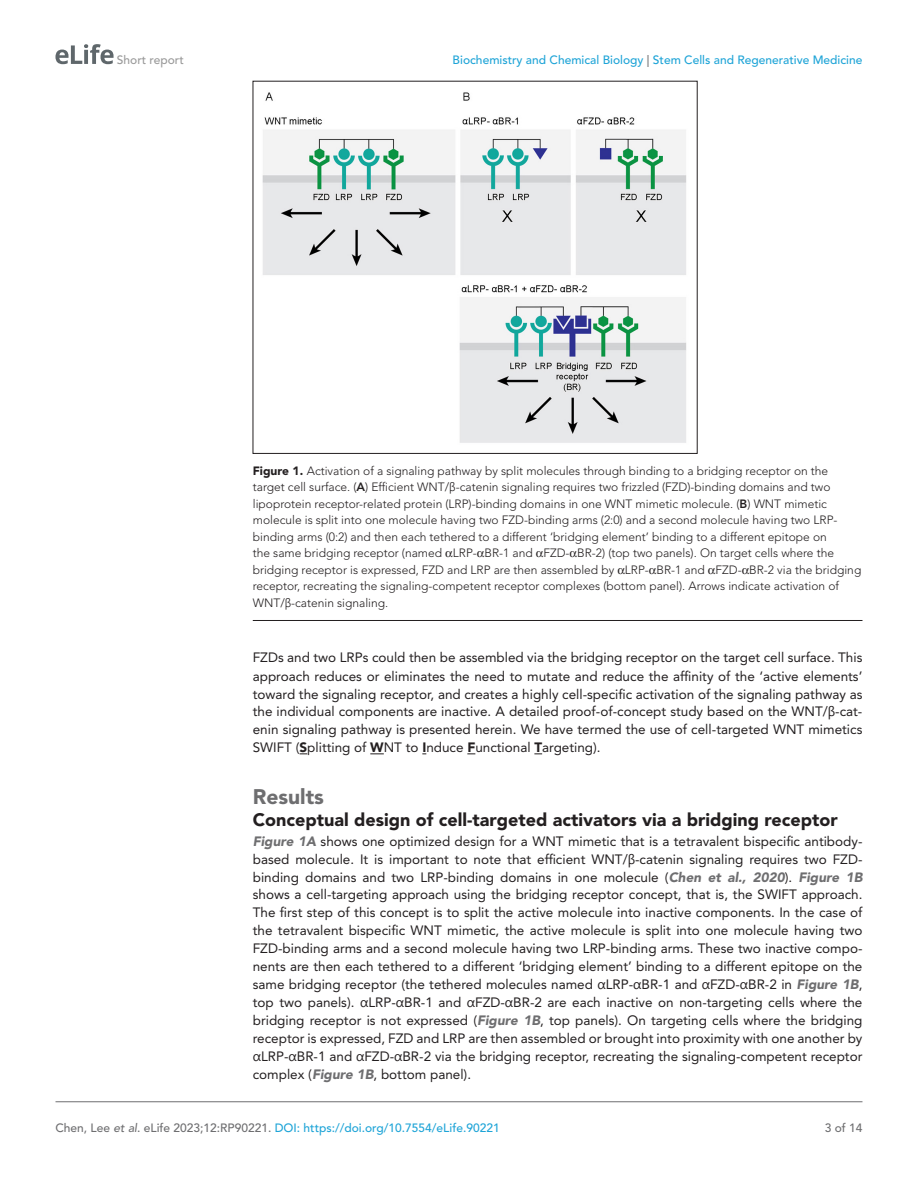
<style>
.page{position:relative;width:918px;height:1188px;background:#fff}
.page>*{position:absolute;margin:0;border:0;box-sizing:border-box;transform-origin:0 0}
.t1{font:900 21px "Avenir LT Std";color:#6e6e70}
.t2{font:900 18px "Avenir LT Std";color:#231f20}
.t3{font:13.5px/18px "Avenir LT Std";color:#231f20;text-align:justify}
.t4{font:300 12px/16.5px "Avenir LT Std";color:#231f20}
.t5{font:500 12px "Avenir LT Std";color:#1ea4d7}
.t6{font:500 12px "Avenir LT Std";color:#9a9a9a}
.t7{font:500 12px "Avenir LT Std";color:#6e6e70}
.s1{color:#6e6e70}
.s2{font-weight:900}
.s3{font-weight:800}
.s4{font-family:"Segoe UI"}
.s5{font-weight:900;font-style:italic;color:#6e6e70}
.s6{font-style:italic;color:#6e6e70}
</style>
<div class="page">
<svg style="left:55px;top:44px;width:59px;height:20px"></svg>
<hr style="left:56px;top:1101px;width:806px;height:1px;background:#6e6e70">
<svg style="left:370px;top:754px;width:14px;height:1px"></svg>
<hr style="left:253px;top:620px;width:610px;height:1px;background:#231f20">
<img style="left:262px;top:92px;width:424px;height:351px">
<p class="t6" style="left:117px;top:53px;width:68px">Short report</p>
<p class="t5" style="left:453px;top:53px;width:411px">Biochemistry and Chemical Biology <span class="s1">|</span> Stem Cells and Regenerative Medicine</p>
<p class="t4" style="left:253px;top:462px;width:610px"><span class="s2">Figure 1.</span> Activation of a signaling pathway by split molecules through binding to a bridging receptor on the target cell surface. (<span class="s3">A</span>) Efficient WNT/<span class="s4">β</span>-catenin signaling requires two frizzled (FZD)-binding domains and two lipoprotein receptor-related protein (LRP)-binding domains in one WNT mimetic molecule. (<span class="s3">B</span>) WNT mimetic molecule is split into one molecule having two FZD-binding arms (2:0) and a second molecule having two LRP&shy;binding arms (0:2) and then each tethered to a different ‘bridging element’ binding to a different epitope on<br>the same bridging receptor (named LRP- BR-1 and FZD- BR-2) (top two panels). On target cells where the bridging receptor is expressed, FZD and LRP are then assembled by LRP- BR-1 and FZD- BR-2 via the bridging receptor, recreating the signaling-competent receptor complexes (bottom panel). Arrows indicate activation of WNT/<span class="s4">β</span>-catenin signaling.</p>
<p class="t3" style="left:253px;top:649px;width:611px">FZDs and two LRPs could then be assembled via the bridging receptor on the target cell surface. This approach reduces or eliminates the need to mutate and reduce the affinity of the ‘active elements’ toward the signaling receptor, and creates a highly cell-specific activation of the signaling pathway as the individual components are inactive. A detailed proof-of-concept study based on the WNT/<span class="s4">β</span>-cat&shy;enin signaling pathway is presented herein. We have termed the use of cell-targeted WNT mimetics SWIFT (<span class="s2">S</span>plitting of <span class="s2">W</span>NT to <span class="s2">I</span>nduce <span class="s2">F</span>unctional <span class="s2">T</span>argeting).</p>
<h1 class="t1" style="left:253px;top:783px;width:73px">Results</h1>
<h2 class="t2" style="left:253px;top:809px;width:586px">Conceptual design of cell-targeted activators via a bridging receptor</h2>
<p class="t3" style="left:253px;top:832px;width:611px"><span class="s5">Figure 1A</span> shows one optimized design for a WNT mimetic that is a tetravalent bispecific antibody&shy;based molecule. It is important to note that efficient WNT/<span class="s4">β</span>-catenin signaling requires two FZD&shy;binding domains and two LRP-binding domains in one molecule (<span class="s5">Chen et al., 2020</span>). <span class="s5">Figure 1B </span>shows a cell-targeting approach using the bridging receptor concept, that is, the SWIFT approach.<br>The first step of this concept is to split the active molecule into inactive components. In the case of the tetravalent bispecific WNT mimetic, the active molecule is split into one molecule having two FZD-binding arms and a second molecule having two LRP-binding arms. These two inactive compo&shy;nents are then each tethered to a different ‘bridging element’ binding to a different epitope on the same bridging receptor (the tethered molecules named <span class="s4">α</span>LRP-<span class="s4">α</span>BR-1 and <span class="s4">α</span>FZD-<span class="s4">α</span>BR-2 in <span class="s5">Figure 1B</span>, top two panels). <span class="s4">α</span>LRP-<span class="s4">α</span>BR-1 and <span class="s4">α</span>FZD-<span class="s4">α</span>BR-2 are each inactive on non-targeting cells where the bridging receptor is not expressed (<span class="s5">Figure 1B</span>, top panels). On targeting cells where the bridging receptor is expressed, FZD and LRP are then assembled or brought into proximity with one another by <span class="s4">α</span>LRP-<span class="s4">α</span>BR-1 and <span class="s4">α</span>FZD-<span class="s4">α</span>BR-2 via the bridging receptor, recreating the signaling-competent receptor complex (<span class="s5">Figure 1B</span>, bottom panel).</p>
<p class="t5" style="left:56px;top:1121px;width:446px"><span class="s1">Chen, Lee</span> <span class="s6">et al</span><span class="s1">. eLife 2023;12:RP90221.</span> DOI: https://doi.org/10.7554/eLife.90221</p>
<p class="t7" style="left:825px;top:1121px;width:39px">3 of 14</p>
</div>
